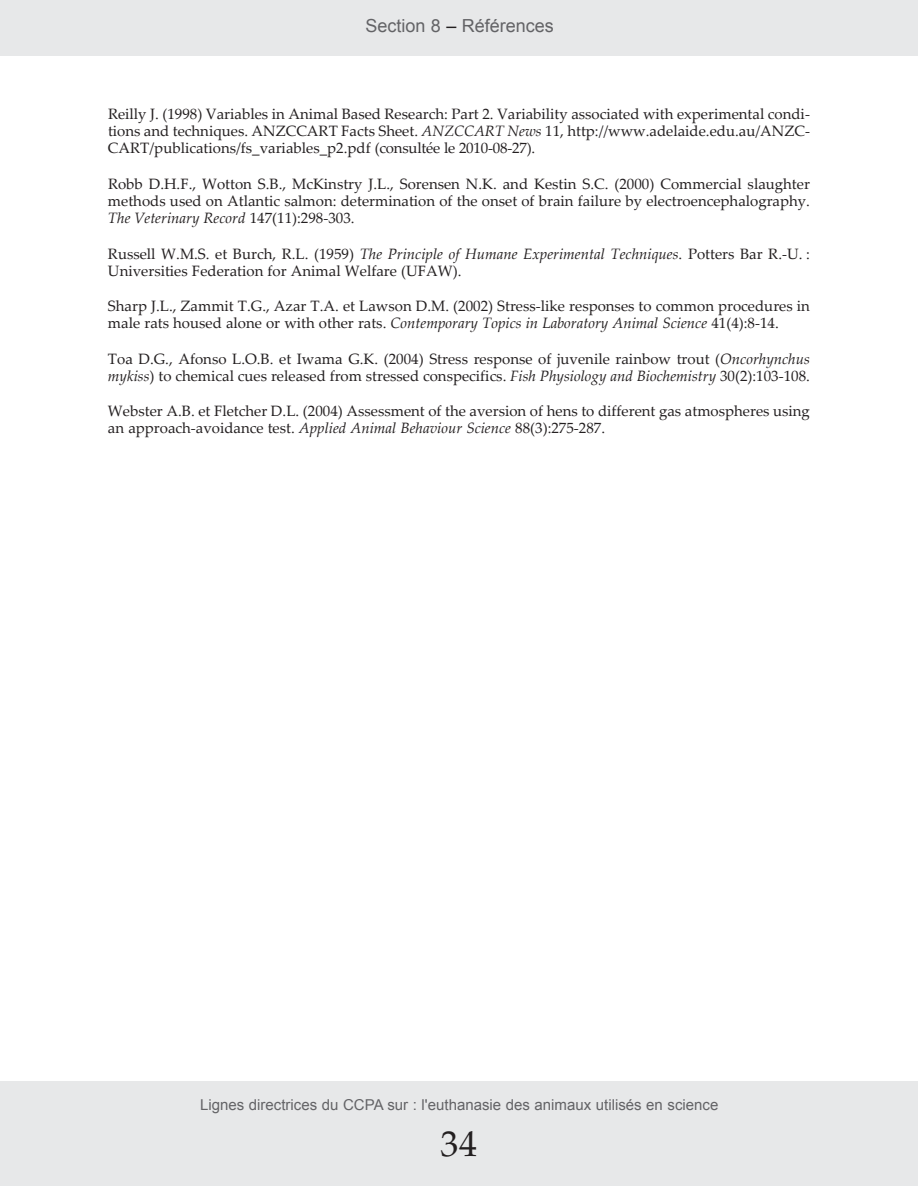
<style>
.page{position:relative;width:918px;height:1188px;background:#fff}
.page>*{position:absolute;margin:0;border:0;box-sizing:border-box;transform-origin:0 0}
.t1{font:36px "Palatino LT Pro";color:#231f20}
.t2{font:18px "Arial";color:#636366}
.t3{font:15px/17.2px "Palatino Linotype";color:#231f20}
.t4{font:15px "Arial";color:#636366}
.s1{color:#231f20}
.s2{font-style:italic}
</style>
<div class="page">
<div style="left:0;top:1081px;width:918px;height:105px;background:#e7e8e9"></div>
<div style="left:1px;top:0;width:917px;height:56px;background:#e7e8e9"></div>
<p class="t2" style="left:365px;top:15px;width:190px">Section 8 <span class="s1">–</span> Références</p>
<p class="t3" style="left:108px;top:107px;width:704px;text-align:justify">Reilly J. (1998) Variables in Animal Based Research: Part 2. Variability associated with experimental condi&shy;tions and techniques. ANZCCART Facts Sheet. <span class="s2">ANZCCART News</span> 11, http://www.adelaide.edu.au/ANZC-CART/publications/fs_variables_p2.pdf (consultée le 2010-08-27).</p>
<p class="t3" style="left:108px;top:177px;width:703px;text-align:justify">Robb D.H.F., Wotton S.B., McKinstry J.L., Sorensen N.K. and Kestin S.C. (2000) Commercial slaughter methods used on Atlantic salmon: determination of the onset of brain failure by electroencephalography.<br><span class="s2">The Veterinary Record</span> 147(11):298-303.</p>
<p class="t3" style="left:108px;top:247px;width:704px">Russell W.M.S. et Burch, R.L. (1959) <span class="s2">The Principle of Humane Experimental Techniques</span>. Potters Bar R.-U. :<br>Universities Federation for Animal Welfare (UFAW).</p>
<p class="t3" style="left:108px;top:299px;width:703px">Sharp J.L., Zammit T.G., Azar T.A. et Lawson D.M. (2002) Stress-like responses to common procedures in male rats housed alone or with other rats. <span class="s2">Contemporary Topics in Laboratory Animal Science</span> 41(4):8-14.</p>
<p class="t3" style="left:108px;top:352px;width:704px">Toa D.G., Afonso L.O.B. et Iwama G.K. (2004) Stress response of juvenile rainbow trout (<span class="s2">Oncorhynchus mykiss</span>) to chemical cues released from stressed conspecifics. <span class="s2">Fish Physiology and Biochemistry</span> 30(2):103-108.</p>
<p class="t3" style="left:108px;top:404px;width:703px">Webster A.B. et Fletcher D.L. (2004) Assessment of the aversion of hens to different gas atmospheres using an approach-avoidance test. <span class="s2">Applied Animal Behaviour Science</span> 88(3):275-287.</p>
<p class="t4" style="left:200px;top:1097px;width:520px">Lignes directrices du CCPA sur : l'euthanasie des animaux utilisés en science</p>
<h1 class="t1" style="left:441px;top:1129px;width:38px">34</h1>
</div>
